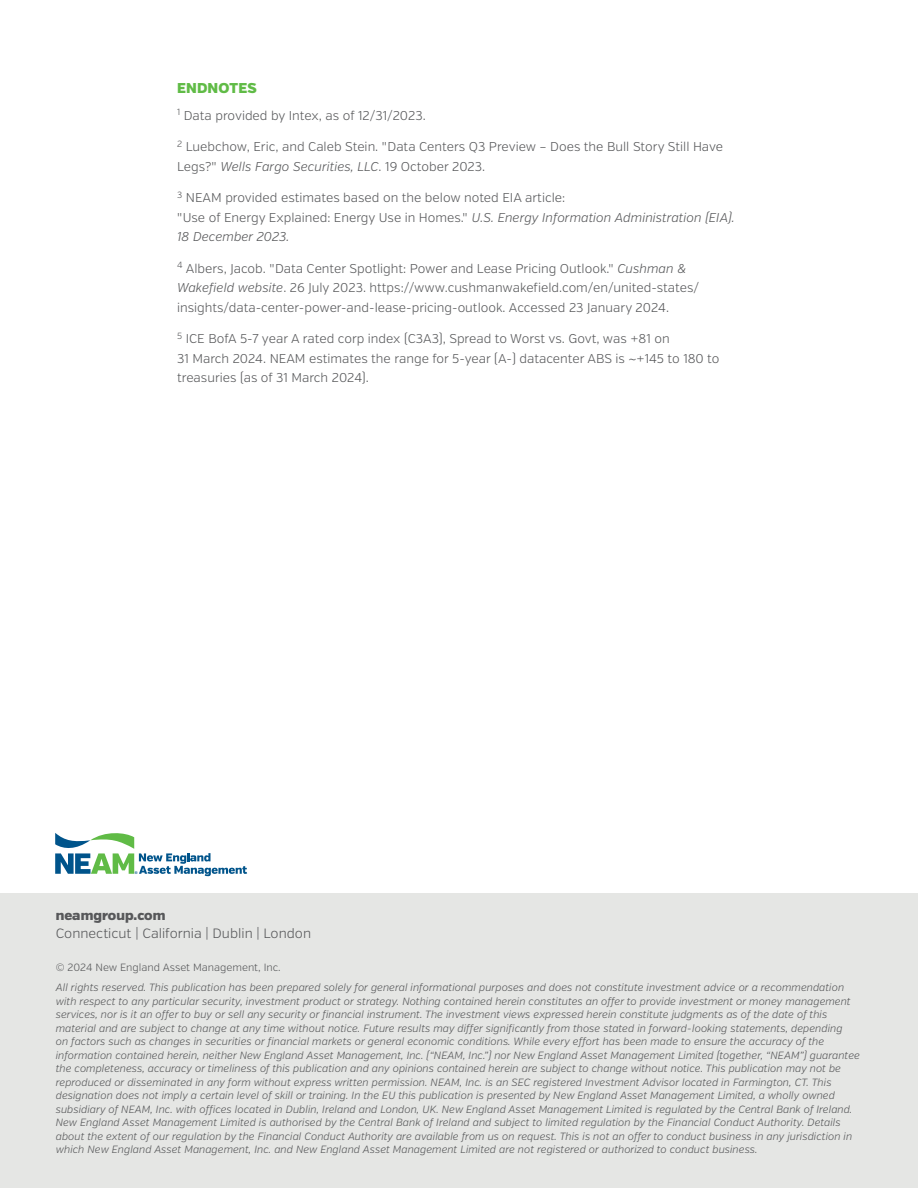
<style>
.page{position:relative;width:918px;height:1188px;background:#fff}
.page>*{position:absolute;margin:0;border:0;box-sizing:border-box;transform-origin:0 0}
.sub-head{font:900 14.25px "Verb";letter-spacing:.01em;color:#60bb46}
.t1{font:300 13.5px "Verb";color:#57585a}
.t2{font:900 13.5px "Verb";color:#57585a}
.body_text{font:300 12.75px/19.5px "Verb";color:#57585a}
.t3{font:italic 300 10.5px/13.5px "Verb";color:#57585a}
.t4{font:300 10.5px "Verb";color:#57585a}
.t5{font:700 3.75px "Arial";color:#00548b}
.s1{font-style:italic}
</style>
<div class="page">
<div style="left:0;top:893px;width:918px;height:295px;background:#e5e6e4"></div>
<svg style="left:55px;top:833px;width:192px;height:43px"></svg>
<p class="sub-head" style="left:177px;top:80px;width:81px">ENDNOTES</p>
<p class="body_text" style="left:177px;top:106px;width:250px"><sup>1</sup> Data provided by Intex, as of 12/31/2023.</p>
<p class="body_text" style="left:177px;top:137px;width:548px"><sup>2</sup> Luebchow, Eric, and Caleb Stein. "Data Centers Q3 Preview – Does the Bull Story Still Have<br>Legs?" <span class="s1">Wells Fargo Securities, LLC</span>. 19 October 2023.</p>
<p class="body_text" style="left:177px;top:188px;width:559px"><sup>3</sup> NEAM provided estimates based on the below noted EIA article:<br>"Use of Energy Explained: Energy Use in Homes." <span class="s1">U.S. Energy Information Administration (EIA).<br>18 December 2023.</span></p>
<p class="body_text" style="left:177px;top:259px;width:524px"><sup>4</sup> Albers, Jacob. "Data Center Spotlight: Power and Lease Pricing Outlook." <span class="s1">Cushman &amp;<br>Wakefield website</span>. 26 July 2023. https://www.cushmanwakefield.com/en/united-states/ insights/data-center-power-and-lease-pricing-outlook. Accessed 23 January 2024.</p>
<p class="body_text" style="left:177px;top:329px;width:544px"><sup>5</sup> ICE BofA 5-7 year A rated corp index (C3A3), Spread to Worst vs. Govt, was +81 on<br>31 March 2024. NEAM estimates the range for 5-year (A-) datacenter ABS is ~+145 to 180 to treasuries (as of 31 March 2024).</p>
<p class="t5" style="left:135px;top:870px;width:4px">®</p>
<p class="t2" style="left:56px;top:907px;width:111px">neamgroup.com</p>
<p class="t1" style="left:56px;top:925px;width:257px">Connecticut | California | Dublin | London</p>
<p class="t4" style="left:56px;top:961px;width:226px">© 2024 New England Asset Management, Inc.</p>
<p class="t3" style="left:56px;top:981px;width:806px">All rights reserved. This publication has been prepared solely for general informational purposes and does not constitute investment advice or a recommendation with respect to any particular security, investment product or strategy. Nothing contained herein constitutes an offer to provide investment or money management services, nor is it an offer to buy or sell any security or financial instrument. The investment views expressed herein constitute judgments as of the date of this material and are subject to change at any time without notice. Future results may differ significantly from those stated in forward-looking statements, depending<br>on factors such as changes in securities or financial markets or general economic conditions. While every effort has been made to ensure the accuracy of the information contained herein, neither New England Asset Management, Inc. (“NEAM, Inc.”) nor New England Asset Management Limited (together, “NEAM”) guarantee the completeness, accuracy or timeliness of this publication and any opinions contained herein are subject to change without notice. This publication may not be reproduced or disseminated in any form without express written permission. NEAM, Inc. is an SEC registered Investment Advisor located in Farmington, CT. This designation does not imply a certain level of skill or training. In the EU this publication is presented by New England Asset Management Limited, a wholly owned subsidiary of NEAM, Inc. with offices located in Dublin, Ireland and London, UK. New England Asset Management Limited is regulated by the Central Bank of Ireland.<br>New England Asset Management Limited is authorised by the Central Bank of Ireland and subject to limited regulation by the Financial Conduct Authority. Details about the extent of our regulation by the Financial Conduct Authority are available from us on request. This is not an offer to conduct business in any jurisdiction in which New England Asset Management, Inc. and New England Asset Management Limited are not registered or authorized to conduct business.</p>
</div>
